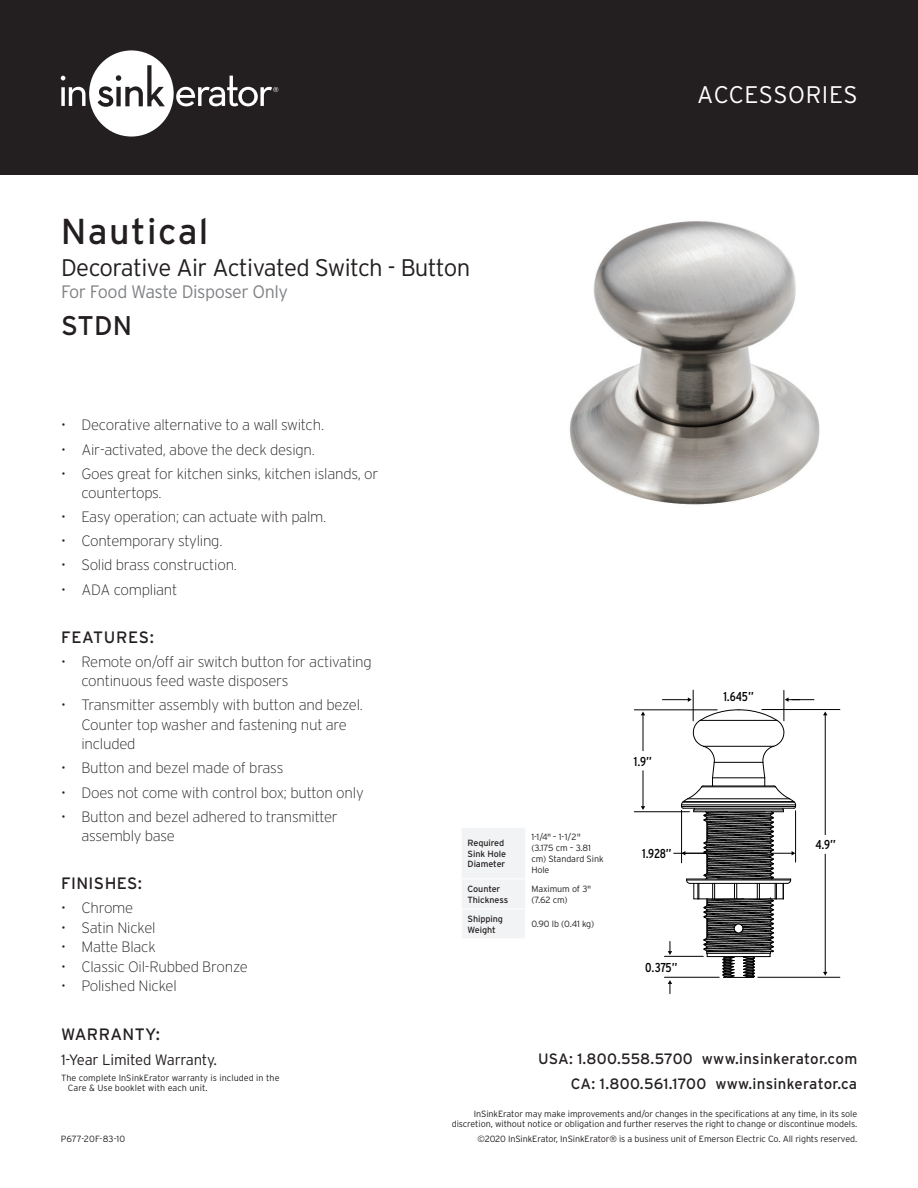
<style>
.page{position:relative;width:918px;height:1188px;background:#fff}
.page>*{position:absolute;margin:0;border:0;box-sizing:border-box;transform-origin:0 0}
.t1{font:36px "Interstate";letter-spacing:.04em;color:#231f20}
.t2{font:27px "Interstate";color:#231f20}
.t3{font:300 24px "Interstate";letter-spacing:-.025em;color:#231f20}
.t4{font:300 24px "Interstate";letter-spacing:.015em;color:#fff}
.t5{font:300 18px "Interstate";letter-spacing:-.025em;color:#808285}
.t6{font:16.5px "Interstate";letter-spacing:.025em;color:#231f20}
.t7{font:200 15px/19.5px "Interstate";letter-spacing:-.015em;color:#231f20}
.t8{font:15px "Interstate";letter-spacing:.02em;color:#231f20}
.t9{font:300 15px "Interstate";letter-spacing:-.015em;color:#231f20}
.t10{font:12.9px "Interstate Condensed";letter-spacing:-.025em;color:#000}
.t11{font:300 9px/10.5px "Interstate";letter-spacing:-.01em;color:#231f20}
.t12{font:9px/10.8px "Interstate";letter-spacing:-.01em;color:#231f20}
.t13{font:300 9px "Interstate";letter-spacing:.015em;color:#231f20}
</style>
<div class="page">
<div style="left:462px;top:828px;width:63px;height:110px;background:#f2f3f4"></div>
<hr style="left:462px;top:879px;width:63px;height:1px;background:#fff">
<hr style="left:461px;top:909px;width:65px;height:1px;background:#fff">
<hr style="left:664px;top:977px;width:55px;height:1px;background:#000">
<hr style="left:664px;top:956px;width:39px;height:1px;background:#000">
<svg style="left:668px;top:980px;width:4px;height:14px"></svg>
<svg style="left:668px;top:941px;width:4px;height:14px"></svg>
<hr style="left:643px;top:715px;width:1px;height:36px;background:#000">
<hr style="left:643px;top:770px;width:1px;height:37px;background:#000">
<svg style="left:641px;top:806px;width:4px;height:4px"></svg>
<hr style="left:693px;top:690px;width:1px;height:31px;background:#000">
<hr style="left:784px;top:690px;width:1px;height:31px;background:#000">
<hr style="left:825px;top:715px;width:1px;height:120px;background:#000">
<hr style="left:825px;top:854px;width:1px;height:119px;background:#000">
<hr style="left:634px;top:710px;width:83px;height:1px;background:#000">
<hr style="left:634px;top:811px;width:55px;height:1px;background:#000">
<svg style="left:681px;top:709px;width:116px;height:269px"></svg>
<hr style="left:674px;top:853px;width:93px;height:1px;background:#000">
<hr style="left:795px;top:811px;width:1px;height:51px;background:#000">
<hr style="left:758px;top:977px;width:82px;height:1px;background:#000">
<hr style="left:762px;top:709px;width:78px;height:1px;background:#000">
<svg style="left:785px;top:697px;width:29px;height:5px"></svg>
<svg style="left:662px;top:697px;width:30px;height:5px"></svg>
<div style="left:0;top:0;width:918px;height:175px;background:#231f20"></div>
<svg style="left:61px;top:50px;width:217px;height:87px"></svg>
<img style="left:569px;top:221px;width:251px;height:284px">
<p class="t1" style="left:61px;top:211px;width:149px">Nautical</p>
<p class="t3" style="left:61px;top:254px;width:411px">Decorative Air Activated Switch - Button</p>
<p class="t5" style="left:61px;top:281px;width:229px">For Food Waste Disposer Only</p>
<p class="t2" style="left:61px;top:311px;width:73px">STDN</p>
<p class="t4" style="left:697px;top:81px;width:162px">ACCESSORIES</p>
<p class="t7" style="left:61px;top:415px;width:265px">• Decorative alternative to a wall switch.</p>
<p class="t7" style="left:61px;top:440px;width:255px">• Air-activated, above the deck design.</p>
<p class="t7" style="left:81px;top:464px;width:299px;text-indent:-20px">• Goes great for kitchen sinks, kitchen islands, or countertops.</p>
<p class="t7" style="left:61px;top:507px;width:267px">• Easy operation; can actuate with palm.</p>
<p class="t7" style="left:61px;top:531px;width:163px">• Contemporary styling.</p>
<p class="t7" style="left:61px;top:555px;width:177px">• Solid brass construction.</p>
<p class="t7" style="left:61px;top:580px;width:118px">• ADA compliant</p>
<p class="t6" style="left:61px;top:628px;width:94px">FEATURES:</p>
<p class="t7" style="left:81px;top:652px;width:292px;text-indent:-20px">• Remote on/off air switch button for activating continuous feed waste disposers</p>
<p class="t7" style="left:81px;top:695px;width:283px;text-indent:-20px">• Transmitter assembly with button and bezel.<br>Counter top washer and fastening nut are included</p>
<p class="t7" style="left:61px;top:758px;width:224px">• Button and bezel made of brass</p>
<p class="t7" style="left:61px;top:783px;width:304px">• Does not come with control box; button only</p>
<p class="t7" style="left:81px;top:807px;width:258px;text-indent:-20px">• Button and bezel adhered to transmitter assembly base</p>
<p class="t6" style="left:61px;top:874px;width:83px">FINISHES:</p>
<p class="t7" style="left:61px;top:898px;width:74px">• Chrome</p>
<p class="t7" style="left:61px;top:918px;width:96px">• Satin Nickel</p>
<p class="t7" style="left:61px;top:937px;width:96px">• Matte Black</p>
<p class="t7" style="left:61px;top:957px;width:188px">• Classic Oil-Rubbed Bronze</p>
<p class="t7" style="left:61px;top:976px;width:117px">• Polished Nickel</p>
<p class="t6" style="left:61px;top:1025px;width:100px">WARRANTY:</p>
<p class="t9" style="left:61px;top:1051px;width:157px">1-Year Limited Warranty.</p>
<p class="t11" style="left:68px;top:1072px;width:213px;text-indent:-7px">The complete InSinkErator warranty is included in the<br>Care &amp; Use booklet with each unit.</p>
<p class="t13" style="left:61px;top:1134px;width:66px">P677-20F-83-10</p>
<p class="t12" style="left:468px;top:837px;width:40px">Required<br>Sink Hole<br>Diameter</p>
<p class="t11" style="left:531px;top:832px;width:51px">1-1/4" – 1-1/2"</p>
<p class="t11" style="left:531px;top:843px;width:74px">(3.175 cm – 3.81 cm) Standard Sink<br>Hole</p>
<p class="t12" style="left:468px;top:883px;width:42px">Counter<br>Thickness</p>
<p class="t11" style="left:531px;top:884px;width:61px">Maximum of 3"</p>
<p class="t11" style="left:531px;top:894px;width:38px">(7.62 cm)</p>
<p class="t12" style="left:468px;top:913px;width:37px">Shipping<br>Weight</p>
<p class="t11" style="left:531px;top:919px;width:64px">0.90 lb (0.41 kg)</p>
<p class="t10" style="left:634px;top:754px;width:20px">1.9”</p>
<p class="t10" style="left:642px;top:846px;width:31px">1.928”</p>
<p class="t10" style="left:645px;top:960px;width:34px">0.375”</p>
<p class="t10" style="left:723px;top:689px;width:32px">1.645”</p>
<p class="t10" style="left:816px;top:837px;width:22px">4.9”</p>
<p class="t8" style="left:538px;top:1051px;width:321px">USA: 1.800.558.5700 www.insinkerator.com</p>
<p class="t8" style="left:571px;top:1075px;width:288px">CA: 1.800.561.1700 www.insinkerator.ca</p>
<p class="t11" style="left:452px;top:1108px;width:407px;text-align:right">InSinkErator may make improvements and/or changes in the specifications at any time, in its sole discretion, without notice or obligation and further reserves the right to change or discontinue models.</p>
<p class="t11" style="left:477px;top:1134px;width:381px">©2020 InSinkErator, InSinkErator® is a business unit of Emerson Electric Co. All rights reserved.</p>
</div>
